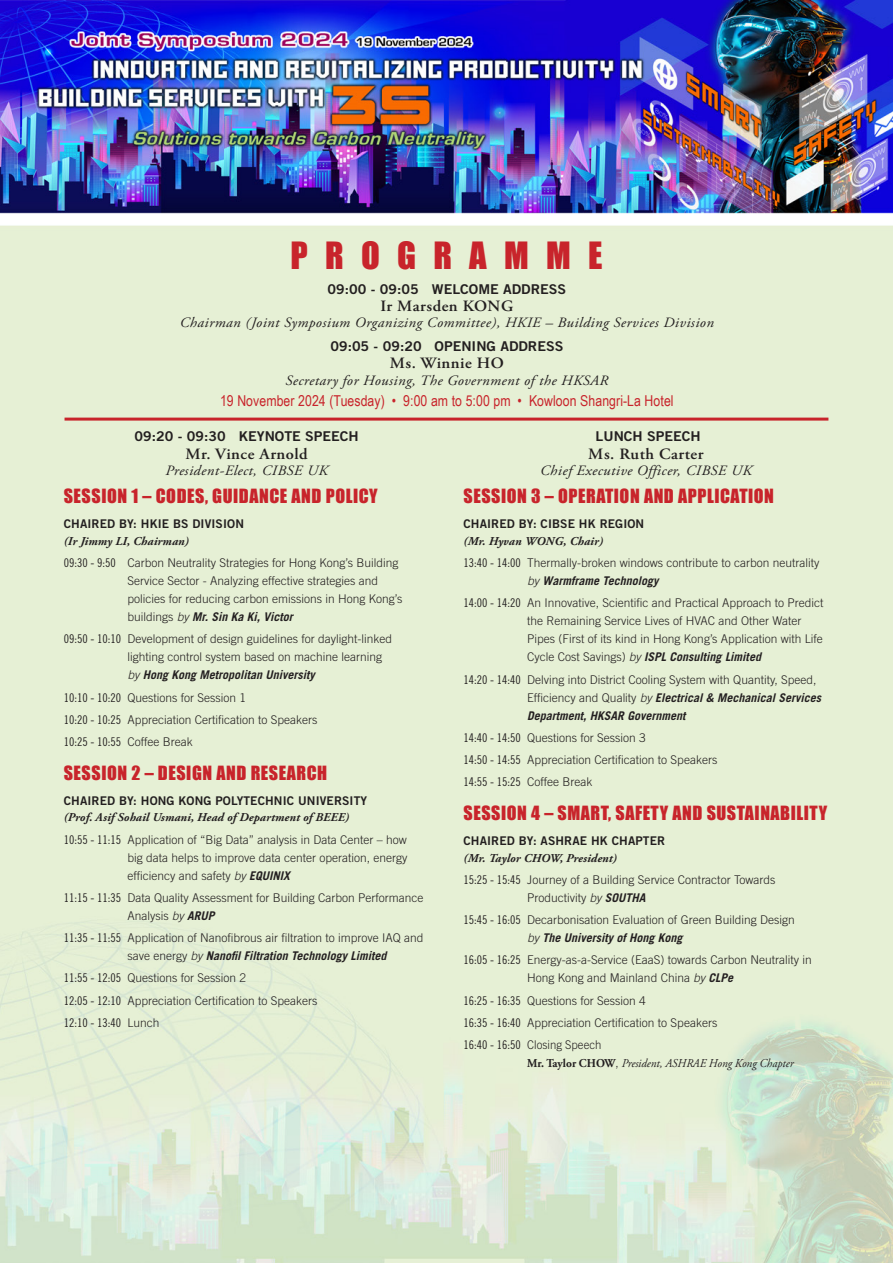
<style>
.page{position:relative;width:893px;height:1263px;background:#fff}
.page>*{position:absolute;margin:0;border:0;box-sizing:border-box;transform-origin:0 0}
.t1{font:34.5px "Impact";letter-spacing:.5em;color:#c8242b}
.t2{font:18px "Impact";letter-spacing:.03em;color:#c8242b}
.t3{font:600 15.75px "Adobe Garamond Pro";letter-spacing:.03em;color:#231f20;scale:1.05 1}
.t4{font:15px "Arial Narrow";letter-spacing:.005em;color:#c8242b}
.t5{font:italic 14.25px "Adobe Garamond Pro";letter-spacing:.03em;color:#231f20;scale:1.05 1}
.t6{font:13.5px "Trade Gothic LT Std Bd 2";color:#231f20;scale:1.05 1}
.t7{font:300 12px/18px "Trade Gothic LT Std";color:#231f20}
.t8{font:12px/16.5px "Trade Gothic LT Std Bd 2";letter-spacing:.01em;color:#231f20}
.t9{font:italic 700 12px/16.5px "Adobe Garamond Pro";letter-spacing:.01em;color:#231f20}
.t10{font:italic 12px/18px "Adobe Garamond Pro";color:#231f20;scale:.95 1}
.t11{font:12px "Trade Gothic LT Std Cn 18";color:#231f20}
.t12{font:italic 700 12px "Trade Gothic LT Std";color:#231f20}
.s1{font-family:"Adobe Garamond Pro";font-weight:700;font-style:italic}
.s2{font-family:"Trade Gothic LT Std Cn 18";font-weight:400}
.s3{font-style:italic}
.s4{font-weight:700;font-style:italic}
.s5{font-family:"Trade Gothic LT Std";font-weight:300}
.s6{font-family:"Trade Gothic LT Std Bd 2";font-weight:400;font-style:normal}
.s7{font-weight:300;font-style:normal}
.s8{font-weight:300}
.s9{font-family:"Trade Gothic LT Std Cn 18";font-style:normal}
.s10{font-family:"Trade Gothic LT Std";font-weight:300;font-style:normal}
.s11{font-weight:700;font-style:normal}
</style>
<div class="page">
<img style="left:0;top:0;width:893px;height:1263px">
<hr style="left:65px;top:418px;width:763px;height:3px;background:#c8242b">
<p class="t1" style="left:291px;top:229px;width:313px">PROGRAMME</p>
<p class="t6" style="left:328px;top:281px;width:229px">09:00 - 09:05 WELCOME ADDRESS</p>
<p class="t3" style="left:380px;top:297px;width:128px">Ir Marsden KONG</p>
<p class="t5" style="left:180px;top:314px;width:510px">Chairman (Joint Symposium Organizing Committee), HKIE – Building Services Division</p>
<p class="t6" style="left:330px;top:338px;width:223px">09:05 - 09:20 OPENING ADDRESS</p>
<p class="t3" style="left:390px;top:354px;width:110px">Ms. Winnie HO</p>
<p class="t5" style="left:285px;top:371px;width:309px">Secretary for Housing, The Government of the HKSAR</p>
<p class="t4" style="left:220px;top:390px;width:455px">19 November 2024 (Tuesday) • 9:00 am to 5:00 pm • Kowloon Shangri-La Hotel</p>
<p class="t6" style="left:134px;top:428px;width:215px">09:20 - 09:30 KEYNOTE SPEECH</p>
<p class="t3" style="left:185px;top:445px;width:118px">Mr. Vince Arnold</p>
<p class="t5" style="left:165px;top:462px;width:156px">President-Elect, CIBSE UK</p>
<p class="t2" style="left:64px;top:482px;width:316px">SESSION 1 – CODES, GUIDANCE AND POLICY</p>
<p class="t8" style="left:64px;top:515px;width:182px">CHAIRED BY: HKIE BS DIVISION <span class="s1">(Ir Jimmy LI, Chairman)</span></p>
<p class="t7" style="left:128px;top:554px;width:276px;text-indent:-64px"><span class="s2">09:30 - 9:50</span> Carbon Neutrality Strategies for Hong Kong’s Building Service Sector - Analyzing effective strategies and policies for reducing carbon emissions in Hong Kong’s buildings <span class="s3">by</span> <span class="s4">Mr. Sin Ka Ki, Victor</span></p>
<p class="t7" style="left:128px;top:630px;width:266px;text-indent:-64px"><span class="s2">09:50 - 10:10</span> Development of design guidelines for daylight-linked lighting control system based on machine learning <span class="s3">by</span> <span class="s4">Hong Kong Metropolitan University</span></p>
<p class="t7" style="left:64px;top:688px;width:184px"><span class="s2">10:10 - 10:20</span> Questions for Session 1</p>
<p class="t7" style="left:64px;top:710px;width:255px"><span class="s2">10:20 - 10:25</span> Appreciation Certification to Speakers</p>
<p class="t11" style="left:64px;top:735px;width:131px">10:25 - 10:55 <span class="s5">Coffee Break</span></p>
<p class="t2" style="left:64px;top:759px;width:265px">SESSION 2 – DESIGN AND RESEARCH</p>
<p class="t9" style="left:64px;top:793px;width:305px"><span class="s6">CHAIRED BY: HONG KONG POLYTECHNIC UNIVERSITY </span>(Prof. Asif Sohail Usmani, Head of Department of BEEE)</p>
<p class="t7" style="left:128px;top:830px;width:282px;text-align:justify;text-indent:-64px"><span class="s2">10:55 - 11:15</span> Application of “Big Data” analysis in Data Center – how big data helps to improve data center operation, energy efficiency and safety <span class="s3">by</span> <span class="s4">EQUINIX</span></p>
<p class="t7" style="left:128px;top:888px;width:298px;text-indent:-64px"><span class="s2">11:15 - 11:35</span> Data Quality Assessment for Building Carbon Performance<br>Analysis <span class="s3">by</span> <span class="s4">ARUP</span></p>
<p class="t7" style="left:64px;top:929px;width:361px"><span class="s2">11:35 - 11:55</span> Application of Nanofibrous air filtration to improve IAQ and</p>
<p class="t12" style="left:128px;top:948px;width:261px"><span class="s7">save energy</span> <span class="s8">by</span> Nanofil Filtration Technology Limited</p>
<p class="t7" style="left:64px;top:969px;width:184px"><span class="s2">11:55 - 12:05</span> Questions for Session 2</p>
<p class="t7" style="left:64px;top:991px;width:255px"><span class="s2">12:05 - 12:10</span> Appreciation Certification to Speakers</p>
<p class="t11" style="left:64px;top:1015px;width:97px">12:10 - 13:40 <span class="s5">Lunch</span></p>
<p class="t6" style="left:596px;top:428px;width:102px">LUNCH SPEECH</p>
<p class="t3" style="left:588px;top:445px;width:111px">Ms. Ruth Carter</p>
<p class="t5" style="left:540px;top:462px;width:203px">Chief Executive Officer, CIBSE UK</p>
<p class="t2" style="left:463px;top:482px;width:312px">SESSION 3 – OPERATION AND APPLICATION</p>
<p class="t8" style="left:463px;top:515px;width:182px">CHAIRED BY: CIBSE HK REGION <span class="s1">(Mr. Hyvan WONG, Chair)</span></p>
<p class="t7" style="left:527px;top:554px;width:294px;text-indent:-64px"><span class="s2">13:40 - 14:00</span> Thermally-broken windows contribute to carbon neutrality <span class="s3">by</span> <span class="s4">Warmframe Technology</span></p>
<p class="t7" style="left:527px;top:594px;width:298px;text-indent:-64px"><span class="s2">14:00 - 14:20</span> An Innovative, Scientific and Practical Approach to Predict the Remaining Service Lives of HVAC and Other Water Pipes (First of its kind in Hong Kong’s Application with Life Cycle Cost Savings) <span class="s3">by</span> <span class="s4">ISPL Consulting Limited</span></p>
<p class="t7" style="left:527px;top:670px;width:295px;text-indent:-64px"><span class="s2">14:20 - 14:40</span> Delving into District Cooling System with Quantity, Speed,<br>Efficiency and Quality <span class="s3">by</span> <span class="s4">Electrical &amp; Mechanical Services<br>Department, HKSAR Government</span></p>
<p class="t7" style="left:463px;top:728px;width:184px"><span class="s2">14:40 - 14:50</span> Questions for Session 3</p>
<p class="t7" style="left:463px;top:751px;width:255px"><span class="s2">14:50 - 14:55</span> Appreciation Certification to Speakers</p>
<p class="t11" style="left:463px;top:775px;width:131px">14:55 - 15:25 <span class="s5">Coffee Break</span></p>
<p class="t2" style="left:463px;top:799px;width:365px">SESSION 4 – SMART, SAFETY AND SUSTAINABILITY</p>
<p class="t8" style="left:463px;top:832px;width:203px">CHAIRED BY: ASHRAE HK CHAPTER <span class="s1">(Mr. Taylor CHOW, President)</span></p>
<p class="t7" style="left:527px;top:870px;width:250px;text-indent:-64px"><span class="s2">15:25 - 15:45</span> Journey of a Building Service Contractor Towards<br>Productivity <span class="s3">by</span> <span class="s4">SOUTHA</span></p>
<p class="t7" style="left:527px;top:911px;width:269px;text-indent:-64px"><span class="s2">15:45 - 16:05</span> Decarbonisation Evaluation of Green Building Design <span class="s3">by</span> <span class="s4">The University of Hong Kong</span></p>
<p class="t7" style="left:527px;top:951px;width:286px;text-indent:-64px"><span class="s2">16:05 - 16:25</span> Energy-as-a-Service (EaaS) towards Carbon Neutrality in<br>Hong Kong and Mainland China <span class="s3">by</span> <span class="s4">CLPe</span></p>
<p class="t7" style="left:463px;top:991px;width:184px"><span class="s2">16:25 - 16:35</span> Questions for Session 4</p>
<p class="t7" style="left:463px;top:1013px;width:255px"><span class="s2">16:35 - 16:40</span> Appreciation Certification to Speakers</p>
<p class="t10" style="left:527px;top:1037px;width:282px;text-indent:-64px"><span class="s9">16:40 - 16:50</span> <span class="s10">Closing Speech<br></span><span class="s11">Mr. Taylor CHOW</span><span class="s10">,</span> President, ASHRAE Hong Kong Chapter</p>
</div>
